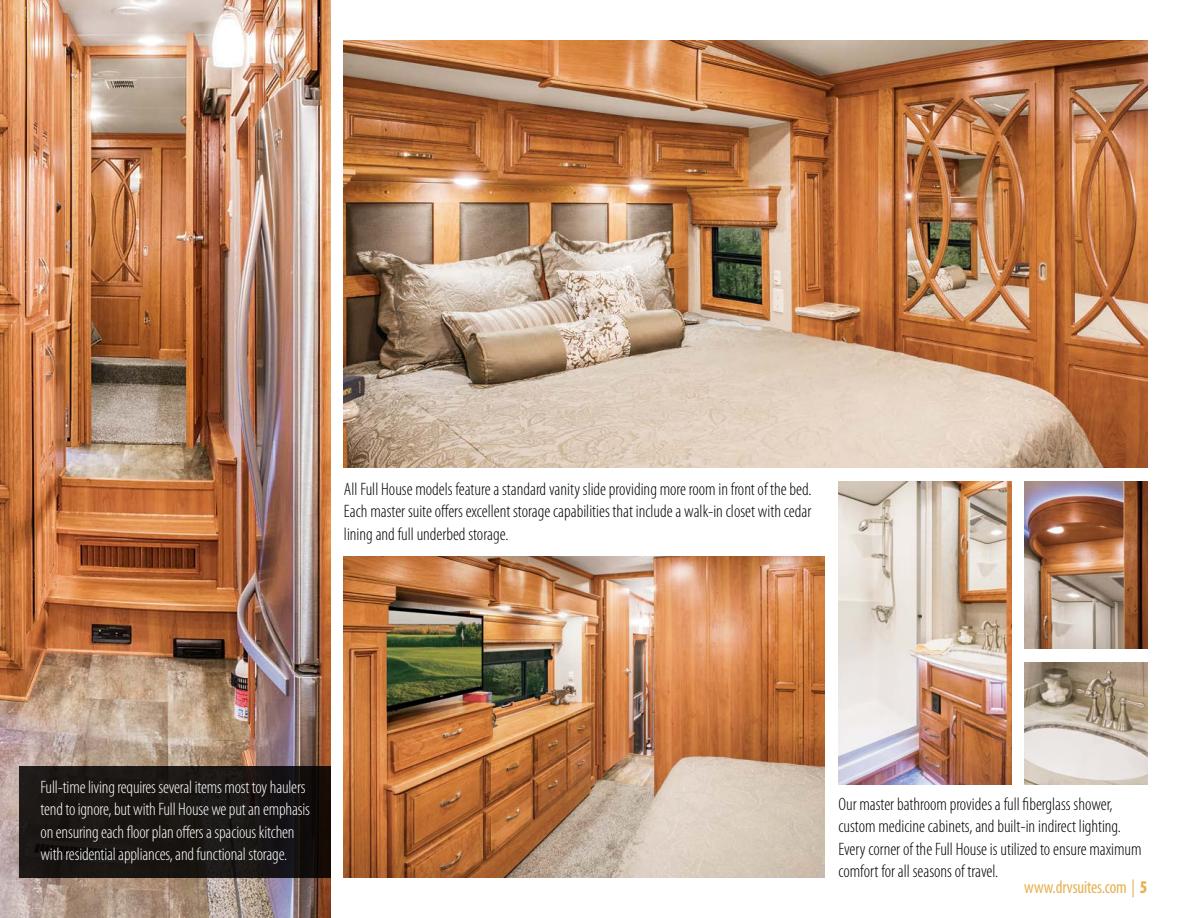
<style>
.page{position:relative;width:1188px;height:918px;background:#fff}
.page>*{position:absolute;margin:0;border:0;box-sizing:border-box;transform-origin:0 0}
.t1{font:300 condensed 18px/22.5px "Myriad Pro";color:#000}
.t2{font:300 condensed 18px/22.5px "Myriad Pro";letter-spacing:-.01em;color:#fff}
.t3{font:condensed 18px "Myriad Pro";letter-spacing:-.01em;color:#e6b252;scale:.95 1}
.s1{font-weight:900}
</style>
<div class="page">
<img style="left:0;top:0;width:330px;height:918px">
<img style="left:344px;top:40px;width:804px;height:428px">
<img style="left:344px;top:556px;width:481px;height:322px">
<img style="left:838px;top:481px;width:173px;height:303px">
<img style="left:1025px;top:481px;width:123px;height:168px">
<img style="left:1025px;top:662px;width:123px;height:122px">
<div style="left:19px;top:766px;width:311px;height:112px;background:#191513"></div>
<p class="t1" style="left:344px;top:477px;width:469px;text-align:justify">All Full House models feature a standard vanity slide providing more room in front of the bed.<br>Each master suite offers excellent storage capabilities that include a walk-in closet with cedar lining and full underbed storage.</p>
<p class="t2" style="left:40px;top:776px;width:271px">Full-time living requires several items most toy haulers tend to ignore, but with Full House we put an emphasis on ensuring each floor plan offers a spacious kitchen with residential appliances, and functional storage.</p>
<p class="t1" style="left:838px;top:793px;width:305px">Our master bathroom provides a full fiberglass shower, custom medicine cabinets, and built-in indirect lighting.<br>Every corner of the Full House is utilized to ensure maximum comfort for all seasons of travel.</p>
<p class="t3" style="left:1024px;top:876px;width:131px">www.drvsuites.com | <span class="s1">5</span></p>
</div>
